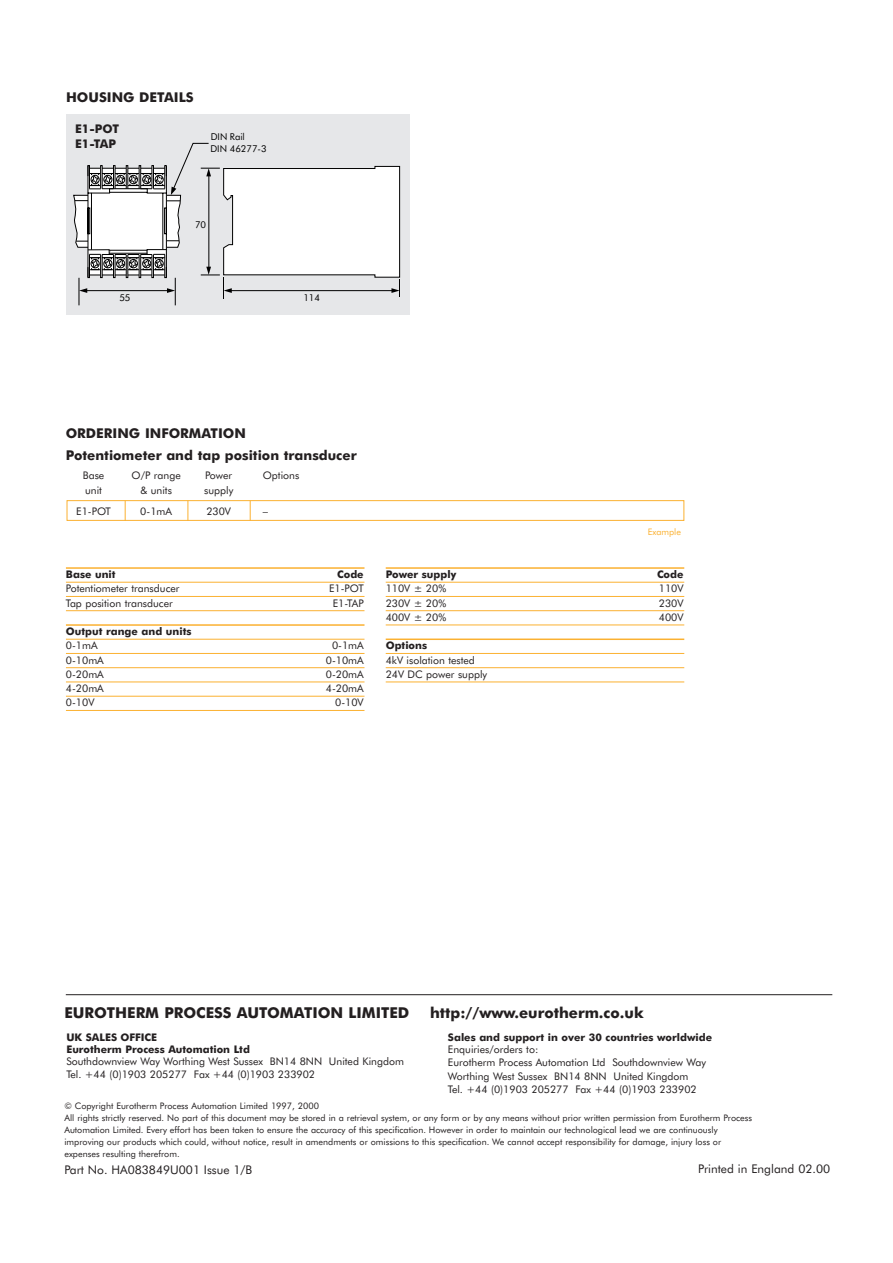
<style>
.page{position:relative;width:893px;height:1263px;background:#fff}
.page>*{position:absolute;margin:0;border:0;box-sizing:border-box;transform-origin:0 0}
.t1{font:700 15px "Futura BT";color:#231f20}
.t2{font:700 13.5px "Futura BT";color:#231f20}
.t3{font:12px "Futura BT";color:#231f20}
.t4{font:700 12px/14.4px "Futura BT";color:#231f20}
.t5{font:10.5px/13.5px "Futura BT";color:#231f20}
.t6{font:700 10.5px/12px "Futura BT";color:#231f20}
.t7{font:9.45px/12px "Futura BT";color:#000}
.t8{font:9px/12px "Futura BT";color:#231f20}
.t9{font:9px "Futura BT";color:#fbb131}
</style>
<div class="page">
<hr style="left:66px;top:567px;width:298px;height:2px;background:#fbb131">
<hr style="left:66px;top:582px;width:298px;height:1px;background:#fbb131">
<hr style="left:66px;top:596px;width:298px;height:1px;background:#fbb131">
<hr style="left:66px;top:610px;width:298px;height:1px;background:#fbb131">
<hr style="left:66px;top:624px;width:298px;height:2px;background:#fbb131">
<hr style="left:66px;top:639px;width:298px;height:1px;background:#fbb131">
<hr style="left:66px;top:653px;width:298px;height:1px;background:#fbb131">
<hr style="left:66px;top:667px;width:298px;height:1px;background:#fbb131">
<hr style="left:66px;top:682px;width:298px;height:1px;background:#fbb131">
<hr style="left:66px;top:696px;width:298px;height:1px;background:#fbb131">
<hr style="left:66px;top:710px;width:298px;height:1px;background:#fbb131">
<hr style="left:386px;top:567px;width:298px;height:2px;background:#fbb131">
<hr style="left:386px;top:582px;width:298px;height:1px;background:#fbb131">
<hr style="left:386px;top:596px;width:298px;height:1px;background:#fbb131">
<hr style="left:386px;top:610px;width:298px;height:1px;background:#fbb131">
<hr style="left:386px;top:625px;width:298px;height:1px;background:#fbb131">
<hr style="left:386px;top:639px;width:298px;height:1px;background:#fbb131">
<hr style="left:386px;top:653px;width:298px;height:1px;background:#fbb131">
<hr style="left:386px;top:667px;width:298px;height:1px;background:#fbb131">
<hr style="left:386px;top:682px;width:298px;height:1px;background:#fbb131">
<div style="left:67px;top:114px;width:342px;height:201px;background:#e6e7e9"></div>
<svg style="left:394px;top:166px;width:6px;height:131px"></svg>
<svg style="left:73px;top:194px;width:6px;height:84px"></svg>
<svg style="left:79px;top:143px;width:315px;height:163px"></svg>
<div style="left:67px;top:500px;width:617px;height:21px;border:1px solid #fbb131"></div>
<svg style="left:125px;top:500px;width:1px;height:21px"></svg>
<svg style="left:187px;top:500px;width:1px;height:21px"></svg>
<svg style="left:250px;top:500px;width:1px;height:21px"></svg>
<hr style="left:66px;top:994px;width:766px;height:1px;background:#231f20">
<h2 class="t2" style="left:66px;top:91px;width:129px">HOUSING DETAILS</h2>
<h3 class="t4" style="left:75px;top:123px;width:46px">E1-POT<br>E1-TAP</h3>
<p class="t7" style="left:210px;top:132px;width:58px">DIN Rail<br>DIN 46277-3</p>
<p class="t7" style="left:119px;top:292px;width:13px">55</p>
<p class="t7" style="left:195px;top:219px;width:13px">70</p>
<h2 class="t2" style="left:66px;top:427px;width:182px">ORDERING INFORMATION</h2>
<p class="t7" style="left:303px;top:292px;width:18px">114</p>
<h2 class="t2" style="left:66px;top:450px;width:292px">Potentiometer and tap position transducer</h2>
<p class="t5" style="left:83px;top:468px;width:23px;line-height:15px">Base unit</p>
<p class="t5" style="left:76px;top:505px;width:36px">E1-POT</p>
<p class="t5" style="left:132px;top:468px;width:51px;line-height:15px;text-align:center">O/P range &amp; units</p>
<p class="t5" style="left:140px;top:505px;width:33px">0-1mA</p>
<p class="t5" style="left:204px;top:468px;width:31px;line-height:15px">Power supply</p>
<p class="t5" style="left:206px;top:505px;width:26px">230V</p>
<p class="t5" style="left:263px;top:469px;width:38px">Options</p>
<p class="t5" style="left:263px;top:505px;width:7px">–</p>
<p class="t6" style="left:66px;top:569px;width:51px">Base unit</p>
<p class="t6" style="left:337px;top:569px;width:28px">Code</p>
<p class="t5" style="left:66px;top:583px;width:115px">Potentiometer transducer</p>
<p class="t5" style="left:329px;top:583px;width:36px">E1-POT</p>
<p class="t5" style="left:66px;top:597px;width:108px">Tap position transducer</p>
<p class="t5" style="left:333px;top:597px;width:32px">E1-TAP</p>
<p class="t6" style="left:66px;top:626px;width:127px">Output range and units</p>
<p class="t5" style="left:66px;top:640px;width:33px">0-1mA</p>
<p class="t5" style="left:332px;top:640px;width:33px">0-1mA</p>
<p class="t5" style="left:66px;top:654px;width:39px">0-10mA</p>
<p class="t5" style="left:326px;top:654px;width:39px">0-10mA</p>
<p class="t5" style="left:66px;top:668px;width:39px">0-20mA</p>
<p class="t5" style="left:326px;top:668px;width:39px">0-20mA</p>
<p class="t5" style="left:66px;top:683px;width:39px">4-20mA</p>
<p class="t5" style="left:326px;top:683px;width:39px">4-20mA</p>
<p class="t5" style="left:66px;top:697px;width:30px">0-10V</p>
<p class="t5" style="left:335px;top:697px;width:30px">0-10V</p>
<p class="t9" style="left:647px;top:528px;width:35px">Example</p>
<p class="t6" style="left:386px;top:569px;width:72px">Power supply</p>
<p class="t6" style="left:657px;top:569px;width:28px">Code</p>
<p class="t5" style="left:386px;top:583px;width:62px">110V ± 20%</p>
<p class="t5" style="left:658px;top:583px;width:26px">110V</p>
<p class="t5" style="left:386px;top:597px;width:62px">230V ± 20%</p>
<p class="t5" style="left:658px;top:597px;width:26px">230V</p>
<p class="t5" style="left:386px;top:611px;width:62px">400V ± 20%</p>
<p class="t5" style="left:658px;top:611px;width:26px">400V</p>
<p class="t6" style="left:386px;top:641px;width:43px">Options</p>
<p class="t5" style="left:386px;top:654px;width:103px;line-height:14.2px">4kV isolation tested<br>24V DC power supply</p>
<h1 class="t1" style="left:64px;top:1007px;width:346px">EUROTHERM PROCESS AUTOMATION LIMITED</h1>
<h1 class="t1" style="left:430px;top:1007px;width:215px">http://www.eurotherm.co.uk</h1>
<p class="t6" style="left:448px;top:1032px;width:266px">Sales and support in over 30 countries worldwide</p>
<p class="t5" style="left:448px;top:1043px;width:260px">Enquiries/orders to:<br>Eurotherm Process Automation Ltd Southdownview Way Worthing West Sussex BN14 8NN United Kingdom<br>Tel. +44 (0)1903 205277 Fax +44 (0)1903 233902</p>
<p class="t8" style="left:64px;top:1100px;width:689px">© Copyright Eurotherm Process Automation Limited 1997, 2000<br>All rights strictly reserved. No part of this document may be stored in a retrieval system, or any form or by any means without prior written permission from Eurotherm Process Automation Limited. Every effort has been taken to ensure the accuracy of this specification. However in order to maintain our technological lead we are continuously improving our products which could, without notice, result in amendments or omissions to this specification. We cannot accept responsibility for damage, injury loss or expenses resulting therefrom.</p>
<p class="t6" style="left:66px;top:1032px;width:185px">UK SALES OFFICE<br>Eurotherm Process Automation Ltd</p>
<p class="t5" style="left:66px;top:1055px;width:339px">Southdownview Way Worthing West Sussex BN14 8NN United Kingdom<br>Tel. +44 (0)1903 205277 Fax +44 (0)1903 233902</p>
<h3 class="t3" style="left:64px;top:1164px;width:189px">Part No. HA083849U001 Issue 1/B</h3>
<h3 class="t3" style="left:698px;top:1164px;width:133px">Printed in England 02.00</h3>
</div>
